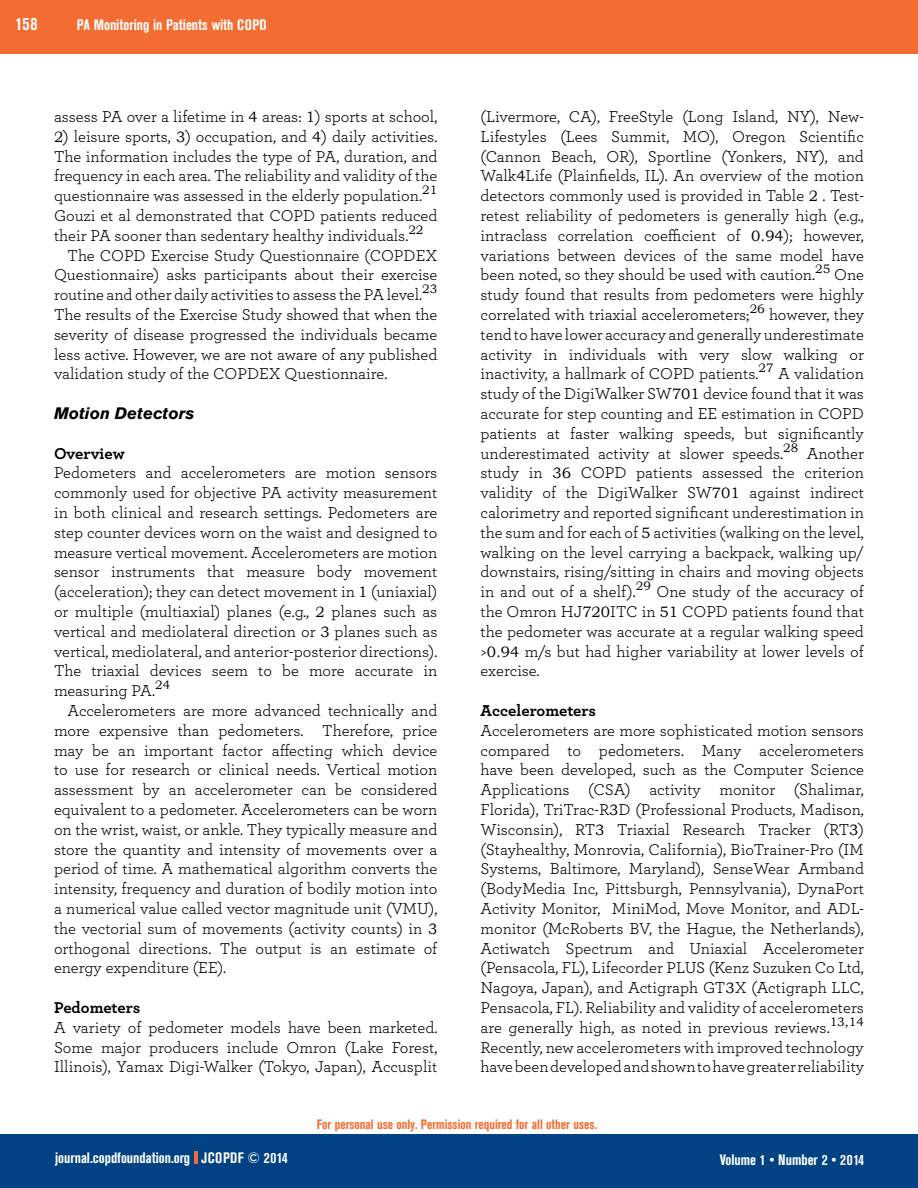
<style>
.page{position:relative;width:918px;height:1188px;background:#fff}
.page>*{position:absolute;margin:0;border:0;box-sizing:border-box;transform-origin:0 0}
.t1{font:700 condensed 18px "Akzidenz Grotesk BE";color:#fff}
.t2{font:16.5px/19.8px "Breathe";color:#000;text-align:justify}
.t3{font:700 16.5px "Breathe";color:#000}
.t4{font:italic 700 16.5px "Akzidenz Grotesk BQ";color:#000}
.t5{font:700 condensed 15px "Akzidenz Grotesk BE";color:#fff}
.t6{font:700 condensed 13.5px "Akzidenz Grotesk BE";color:#f36c31}
.s1{font-family:"Bookman Old Style";font-size:15px}
</style>
<div class="page">
<div style="left:0;top:1134px;width:918px;height:54px;background:#004282"></div>
<div style="left:0;top:0;width:918px;height:54px;background:#f36c31"></div>
<svg style="left:194px;top:1152px;width:3px;height:12px"></svg>
<p class="t1" style="left:15px;top:13px;width:24px">158</p>
<p class="t5" style="left:77px;top:16px;width:191px">PA Monitoring in Patients with COPD</p>
<p class="t2" style="left:54px;top:106px;width:385px">assess PA over a lifetime in <span class="s1">4</span> areas: <span class="s1">1</span>) sports at school,</p>
<p class="t2" style="left:54px;top:126px;width:385px"><span class="s1">2</span>) leisure sports, <span class="s1">3</span>) occupation, and <span class="s1">4</span>) daily activities.<br>The information includes the type of PA, duration, and frequency in each area. The reliability and validity of the questionnaire was assessed in the elderly population.<sup>21<br></sup>Gouzi et al demonstrated that COPD patients reduced their PA sooner than sedentary healthy individuals.<sup>22</sup></p>
<p class="t2" style="left:54px;top:244px;width:385px;text-indent:14px">The COPD Exercise Study Questionnaire (COPDEX Questionnaire) asks participants about their exercise routine and other daily activities to assess the PA level.<sup>23<br></sup>The results of the Exercise Study showed that when the severity of disease progressed the individuals became less active. However, we are not aware of any published validation study of the COPDEX Questionnaire.</p>
<p class="t4" style="left:54px;top:403px;width:142px">Motion Detectors</p>
<p class="t3" style="left:54px;top:440px;width:72px">Overview</p>
<p class="t2" style="left:54px;top:462px;width:385px">Pedometers and accelerometers are motion sensors commonly used for objective PA activity measurement in both clinical and research settings. Pedometers are step counter devices worn on the waist and designed to measure vertical movement. Accelerometers are motion sensor instruments that measure body movement (acceleration); they can detect movement in <span class="s1">1</span> (uniaxial) or multiple (multiaxial) planes (e.g., <span class="s1">2</span> planes such as vertical and mediolateral direction or <span class="s1">3</span> planes such as vertical, mediolateral, and anterior-posterior directions).<br>The triaxial devices seem to be more accurate in measuring PA.<sup>24</sup></p>
<p class="t2" style="left:54px;top:700px;width:385px;text-indent:14px">Accelerometers are more advanced technically and more expensive than pedometers. Therefore, price may be an important factor affecting which device to use for research or clinical needs. Vertical motion assessment by an accelerometer can be considered equivalent to a pedometer. Accelerometers can be worn on the wrist, waist, or ankle. They typically measure and store the quantity and intensity of movements over a period of time. A mathematical algorithm converts the intensity, frequency and duration of bodily motion into a numerical value called vector magnitude unit (VMU), the vectorial sum of movements (activity counts) in <span class="s1">3 </span>orthogonal directions. The output is an estimate of energy expenditure (EE).</p>
<p class="t3" style="left:54px;top:995px;width:88px">Pedometers</p>
<p class="t2" style="left:54px;top:1017px;width:385px">A variety of pedometer models have been marketed.<br>Some major producers include Omron (Lake Forest, Illinois), Yamax Digi-Walker (Tokyo, Japan), Accusplit</p>
<p class="t2" style="left:481px;top:106px;width:385px">(Livermore, CA), FreeStyle (Long Island, NY), New-Lifestyles (Lees Summit, MO), Oregon Scientific (Cannon Beach, OR), Sportline (Yonkers, NY), and Walk<span class="s1">4</span>Life (Plainfields, IL). An overview of the motion detectors commonly used is provided in Table <span class="s1">2</span> . Test&shy;retest reliability of pedometers is generally high (e.g., intraclass correlation coefficient of <span class="s1">0.94</span>); however, variations between devices of the same model have been noted, so they should be used with caution.<sup>25</sup> One study found that results from pedometers were highly correlated with triaxial accelerometers;<sup>26</sup> however, they tend to have lower accuracy and generally underestimate activity in individuals with very slow walking or inactivity, a hallmark of COPD patients.<sup>27</sup> A validation study of the DigiWalker SW<span class="s1">701</span> device found that it was accurate for step counting and EE estimation in COPD patients at faster walking speeds, but significantly underestimated activity at slower speeds.<sup>28</sup> Another study in <span class="s1">36</span> COPD patients assessed the criterion validity of the DigiWalker SW<span class="s1">701</span> against indirect calorimetry and reported significant underestimation in the sum and for each of <span class="s1">5</span> activities (walking on the level, walking on the level carrying a backpack, walking up/ downstairs, rising/sitting in chairs and moving objects in and out of a shelf).<sup>29</sup> One study of the accuracy of the Omron HJ<span class="s1">720</span>ITC in <span class="s1">51</span> COPD patients found that the pedometer was accurate at a regular walking speed &gt;<span class="s1">0.94</span> m/s but had higher variability at lower levels of exercise.</p>
<p class="t3" style="left:481px;top:698px;width:117px">Accelerometers</p>
<p class="t2" style="left:481px;top:720px;width:385px">Accelerometers are more sophisticated motion sensors compared to pedometers. Many accelerometers have been developed, such as the Computer Science Applications (CSA) activity monitor (Shalimar, Florida), TriTrac-R<span class="s1">3</span>D (Professional Products, Madison, Wisconsin), RT<span class="s1">3</span> Triaxial Research Tracker (RT<span class="s1">3</span>) (Stayhealthy, Monrovia, California), BioTrainer-Pro (IM Systems, Baltimore, Maryland), SenseWear Armband (BodyMedia Inc, Pittsburgh, Pennsylvania), DynaPort Activity Monitor, MiniMod, Move Monitor, and ADL&shy;monitor (McRoberts BV, the Hague, the Netherlands), Actiwatch Spectrum and Uniaxial Accelerometer (Pensacola, FL), Lifecorder PLUS (Kenz Suzuken Co Ltd, Nagoya, Japan), and Actigraph GT<span class="s1">3</span>X (Actigraph LLC, Pensacola, FL). Reliability and validity of accelerometers are generally high, as noted in previous reviews.<sup>13,14<br></sup>Recently, new accelerometers with improved technology have been developed and shown to have greater reliability</p>
<p class="t6" style="left:317px;top:1117px;width:282px">For personal use only. Permission required for all other uses.</p>
<p class="t5" style="left:55px;top:1149px;width:234px">journal.copdfoundation.org JCOPDF © 2014</p>
<p class="t5" style="left:720px;top:1151px;width:146px">Volume 1 • Number 2 • 2014</p>
</div>
